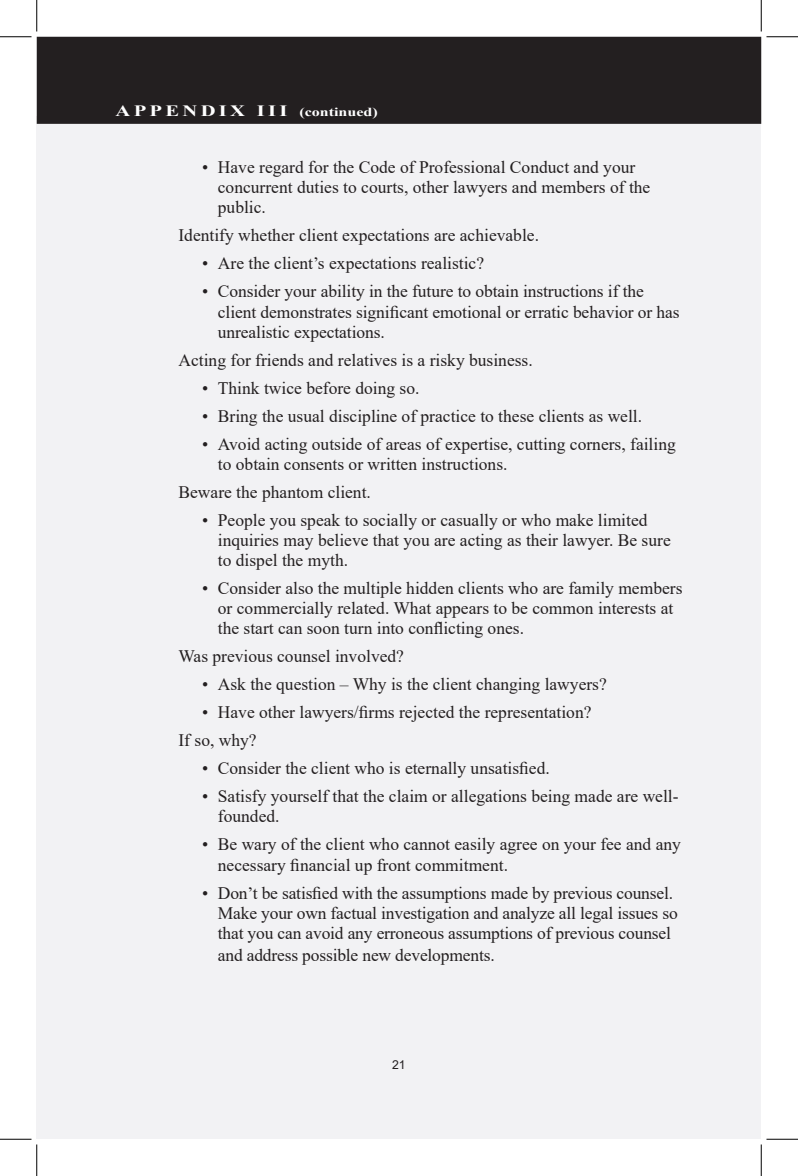
<style>
.page{position:relative;width:798px;height:1176px;background:#fff}
.page>*{position:absolute;margin:0;border:0;box-sizing:border-box;transform-origin:0 0}
.t1{font:17.5px/20.1px "Times New Roman";color:#231f20}
.t2{font:700 15.75px "Times New Roman";color:#fff;scale:1.31 1}
.t3{font:12.25px "Arial";color:#231f20}
.s1{font-size:12.25px}
</style>
<div class="page">
<div style="left:37px;top:116px;width:724px;height:1023px;background:#f2f2f4"></div>
<div style="left:38px;top:38px;width:722px;height:85px;background:#231f20"></div>
<div style="left:37px;top:37px;width:724px;height:87px;border:2px solid #231f20"></div>
<hr style="left:0;top:36px;width:32px;height:1px;background:#000">
<hr style="left:766px;top:36px;width:32px;height:1px;background:#000">
<hr style="left:0;top:1139px;width:32px;height:1px;background:#000">
<hr style="left:766px;top:1139px;width:32px;height:1px;background:#000">
<hr style="left:36px;top:0;width:1px;height:32px;background:#000">
<hr style="left:36px;top:1144px;width:1px;height:32px;background:#000">
<hr style="left:761px;top:0;width:1px;height:32px;background:#000">
<hr style="left:761px;top:1144px;width:1px;height:32px;background:#000">
<p class="t2" style="left:116px;top:99px;width:202px">A P P E N D I X I I I <span class="s1">(continued)</span></p>
<p class="t1" style="left:218px;top:157px;width:434px;text-indent:-16px">• Have regard for the Code of Professional Conduct and your concurrent duties to courts, other lawyers and members of the public.</p>
<p class="t1" style="left:178px;top:225px;width:362px">Identify whether client expectations are achievable.</p>
<p class="t1" style="left:202px;top:253px;width:284px">• Are the client’s expectations realistic?</p>
<p class="t1" style="left:218px;top:281px;width:463px;text-indent:-16px">• Consider your ability in the future to obtain instructions if the client demonstrates significant emotional or erratic behavior or has unrealistic expectations.</p>
<p class="t1" style="left:178px;top:349px;width:356px">Acting for friends and relatives is a risky business.</p>
<p class="t1" style="left:202px;top:377px;width:219px">• Think twice before doing so.</p>
<p class="t1" style="left:202px;top:405px;width:442px">• Bring the usual discipline of practice to these clients as well.</p>
<p class="t1" style="left:218px;top:433px;width:459px;text-indent:-16px">• Avoid acting outside of areas of expertise, cutting corners, failing to obtain consents or written instructions.</p>
<p class="t1" style="left:178px;top:481px;width:194px">Beware the phantom client.</p>
<p class="t1" style="left:218px;top:509px;width:454px;text-indent:-16px">• People you speak to socially or casually or who make limited inquiries may believe that you are acting as their lawyer. Be sure to dispel the myth.</p>
<p class="t1" style="left:218px;top:578px;width:466px;text-indent:-16px">• Consider also the multiple hidden clients who are family members or commercially related. What appears to be common interests at the start can soon turn into conflicting ones.</p>
<p class="t1" style="left:178px;top:646px;width:227px">Was previous counsel involved?</p>
<p class="t1" style="left:202px;top:674px;width:406px">• Ask the question – Why is the client changing lawyers?</p>
<p class="t1" style="left:178px;top:698px;width:415px;line-height:28px;text-indent:24px">• Have other lawyers/firms rejected the representation?<br>If so, why?</p>
<p class="t1" style="left:202px;top:758px;width:349px">• Consider the client who is eternally unsatisfied.</p>
<p class="t1" style="left:218px;top:786px;width:462px;text-indent:-16px">• Satisfy yourself that the claim or allegations being made are well&shy;founded.</p>
<p class="t1" style="left:218px;top:834px;width:465px;text-indent:-16px">• Be wary of the client who cannot easily agree on your fee and any necessary financial up front commitment.</p>
<p class="t1" style="left:218px;top:882px;width:461px;text-indent:-16px">• Don’t be satisfied with the assumptions made by previous counsel.<br>Make your own factual investigation and analyze all legal issues so that you can avoid any erroneous assumptions of previous counsel</p>
<p class="t1" style="left:218px;top:944px;width:278px">and address possible new developments.</p>
<p class="t3" style="left:392px;top:1057px;width:15px">21</p>
</div>
